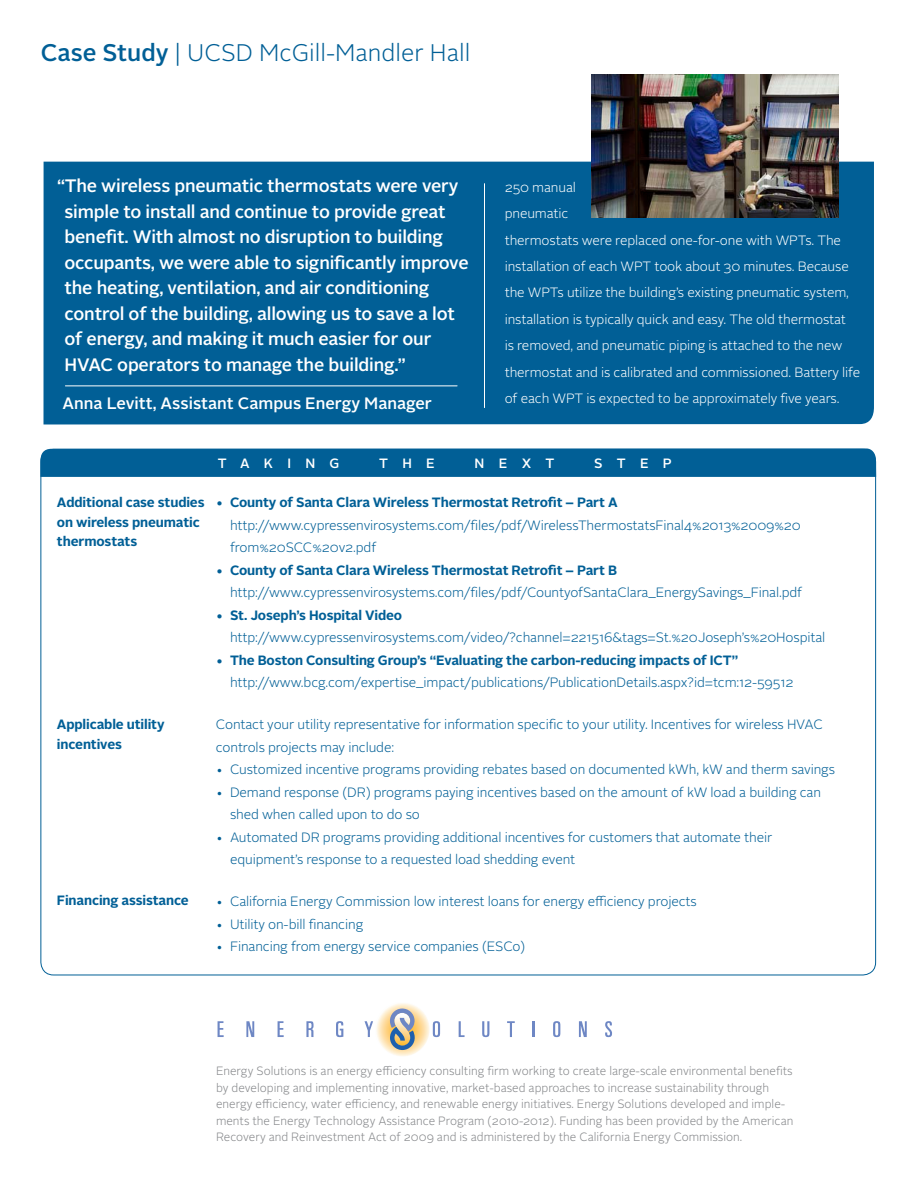
<style>
.page{position:relative;width:918px;height:1188px;background:#fff}
.page>*{position:absolute;margin:0;border:0;box-sizing:border-box;transform-origin:0 0}
.t1{font:300 24px "Alright Sans";color:#015f96}
.t2{font:500 18px/25.5px "Alright Sans";letter-spacing:-.01em;color:#fff}
.t3{font:500 16.5px "Alright Sans";color:#fff}
.t4{font:300 13.5px/22.5px "Alright Sans";letter-spacing:-.01em;color:#015f96}
.t5{font:300 13.5px/26.4px "Alright Sans";letter-spacing:-.01em;color:#fff}
.t6{font:700 13.5px/19.5px "Alright Sans";letter-spacing:-.01em;color:#015f96}
.t7{font:500 13.5px "Alright Sans";letter-spacing:1.06em;color:#fff}
.t8{font:300 12px/16.5px "Alright Sans";color:#848689}
.s1{font-weight:500}
</style>
<div class="page">
<div style="left:44px;top:162px;width:830px;height:262px;background:#015f96"></div>
<div style="left:40px;top:449px;width:836px;height:28px;background:#015f96"></div>
<hr style="left:65px;top:386px;width:392px;height:1px;background:#fff">
<hr style="left:484px;top:184px;width:1px;height:224px;background:#fff">
<img style="left:591px;top:75px;width:247px;height:142px">
<svg style="left:375px;top:1002px;width:55px;height:55px"></svg>
<svg style="left:390px;top:1008px;width:25px;height:42px"></svg>
<svg style="left:218px;top:1021px;width:6px;height:16px"></svg>
<svg style="left:246px;top:1021px;width:8px;height:16px"></svg>
<svg style="left:278px;top:1021px;width:6px;height:16px"></svg>
<svg style="left:306px;top:1021px;width:8px;height:16px"></svg>
<svg style="left:336px;top:1021px;width:7px;height:16px"></svg>
<svg style="left:365px;top:1021px;width:8px;height:16px"></svg>
<svg style="left:433px;top:1021px;width:7px;height:16px"></svg>
<svg style="left:459px;top:1021px;width:6px;height:16px"></svg>
<svg style="left:482px;top:1021px;width:7px;height:16px"></svg>
<svg style="left:507px;top:1021px;width:8px;height:16px"></svg>
<hr style="left:532px;top:1021px;width:3px;height:16px;background:#6e87c4">
<svg style="left:553px;top:1021px;width:7px;height:16px"></svg>
<svg style="left:579px;top:1021px;width:8px;height:16px"></svg>
<svg style="left:605px;top:1021px;width:7px;height:16px"></svg>
<h1 class="t1" style="left:41px;top:37px;width:431px"><span class="s1">Case Study</span> | UCSD McGill-Mandler Hall</h1>
<p class="t2" style="left:65px;top:173px;width:406px;text-indent:-8px">“The wireless pneumatic thermostats were very simple to install and continue to provide great benefit. With almost no disruption to building occupants, we were able to significantly improve the heating, ventilation, and air conditioning control of the building, allowing us to save a lot of energy, and making it much easier for our HVAC operators to manage the building.”</p>
<p class="t5" style="left:505px;top:174px;width:357px">250 manual<br>pneumatic<br>thermostats were replaced one-for-one with WPTs. The installation of each WPT took about 30 minutes. Because the WPTs utilize the building’s existing pneumatic system, installation is typically quick and easy. The old thermostat<br>is removed, and pneumatic piping is attached to the new thermostat and is calibrated and commissioned. Battery life of each WPT is expected to be approximately five years.</p>
<p class="t3" style="left:63px;top:391px;width:371px">Anna Levitt, Assistant Campus Energy Manager</p>
<p class="t6" style="left:57px;top:493px;width:149px">Additional case studies on wireless pneumatic thermostats</p>
<p class="t6" style="left:57px;top:715px;width:109px">Applicable utility incentives</p>
<p class="t6" style="left:57px;top:890px;width:133px">Financing assistance</p>
<p class="t7" style="left:218px;top:454px;width:123px">TAKING</p>
<p class="t7" style="left:379px;top:454px;width:57px">THE</p>
<p class="t7" style="left:475px;top:454px;width:81px">NEXT</p>
<p class="t7" style="left:594px;top:454px;width:79px">STEP</p>
<p class="t6" style="left:216px;top:493px;width:403px">• County of Santa Clara Wireless Thermostat Retrofit – Part A</p>
<p class="t4" style="left:230px;top:514px;width:572px">http://www.cypressenvirosystems.com/files/pdf/WirelessThermostatsFinal4%2013%2009%20 from%20SCC%20v2.pdf</p>
<p class="t6" style="left:216px;top:560px;width:403px">• County of Santa Clara Wireless Thermostat Retrofit – Part B</p>
<p class="t4" style="left:230px;top:582px;width:574px">http://www.cypressenvirosystems.com/files/pdf/CountyofSantaClara_EnergySavings_Final.pdf</p>
<p class="t6" style="left:216px;top:605px;width:188px">• St. Joseph’s Hospital Video</p>
<p class="t4" style="left:230px;top:627px;width:597px">http://www.cypressenvirosystems.com/video/?channel=221516&amp;tags=St.%20Joseph’s%20Hospital</p>
<p class="t6" style="left:216px;top:650px;width:524px">• The Boston Consulting Group’s “Evaluating the carbon-reducing impacts of ICT”</p>
<p class="t4" style="left:230px;top:672px;width:565px">http://www.bcg.com/expertise_impact/publications/PublicationDetails.aspx?id=tcm:12-59512</p>
<p class="t4" style="left:216px;top:714px;width:608px">Contact your utility representative for information specific to your utility. Incentives for wireless HVAC controls projects may include:</p>
<p class="t4" style="left:216px;top:759px;width:621px">• Customized incentive programs providing rebates based on documented kWh, kW and therm savings</p>
<p class="t4" style="left:230px;top:781px;width:593px;text-indent:-14px">• Demand response (DR) programs paying incentives based on the amount of kW load a building can shed when called upon to do so</p>
<p class="t4" style="left:230px;top:826px;width:544px;text-indent:-14px">• Automated DR programs providing additional incentives for customers that automate their equipment’s response to a requested load shedding event</p>
<p class="t4" style="left:216px;top:891px;width:482px">• California Energy Commission low interest loans for energy efficiency projects</p>
<p class="t4" style="left:216px;top:913px;width:149px">• Utility on-bill financing</p>
<p class="t4" style="left:216px;top:936px;width:311px">• Financing from energy service companies (ESCo)</p>
<p class="t8" style="left:216px;top:1063px;width:579px">Energy Solutions is an energy efficiency consulting firm working to create large-scale environmental benefits by developing and implementing innovative, market-based approaches to increase sustainability through energy efficiency, water efficiency, and renewable energy initiatives. Energy Solutions developed and imple&shy;ments the Energy Technology Assistance Program (2010-2012). Funding has been provided by the American Recovery and Reinvestment Act of 2009 and is administered by the California Energy Commission.</p>
</div>
